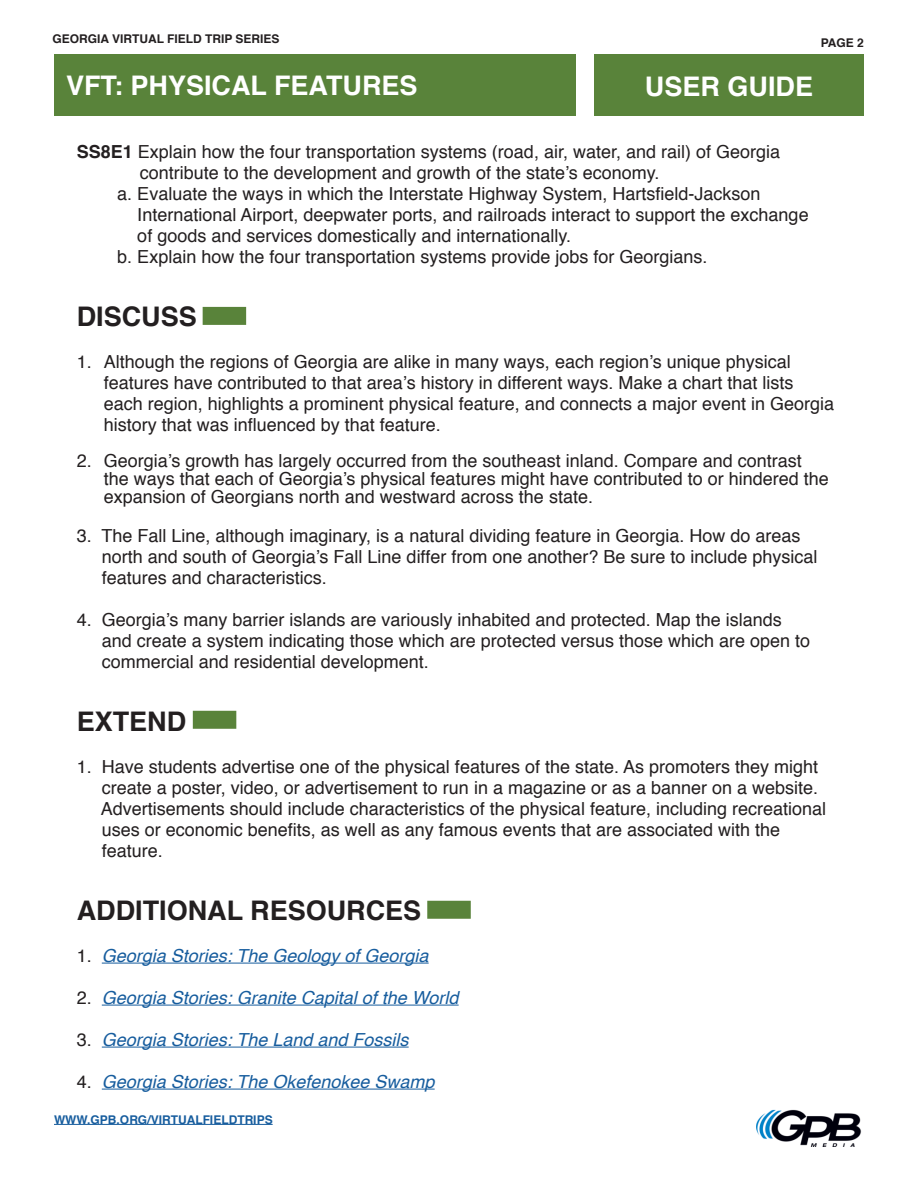
<style>
.page{position:relative;width:918px;height:1188px;background:#fff}
.page>*{position:absolute;margin:0;border:0;box-sizing:border-box;transform-origin:0 0}
.TITLE_STYLE{font:700 27px "Helvetica";color:#231f20}
.t1{font:700 27px "Helvetica";color:#fff}
.TITLE_STYLE-2{font:18px/21px "Helvetica";color:#231f20}
.TITLE_STYLE-3{font:italic 18px "Helvetica";color:#175d9e}
.TITLE_STYLE-4{font:700 12px "Helvetica";color:#231f20}
.TITLE_STYLE-5{font:700 12px "Helvetica";color:#175d9e}
.s1{font-weight:700}
.s2{font-style:normal;color:#231f20}
</style>
<div class="page">
<div style="left:594px;top:54px;width:270px;height:62px;background:#59833a"></div>
<img style="left:756px;top:1109px;width:106px;height:38px">
<div style="left:54px;top:54px;width:522px;height:61px;background:#59833a"></div>
<hr style="left:54px;top:1124px;width:219px;height:1px;background:#175d9e">
<hr style="left:102px;top:963px;width:327px;height:1px;background:#175d9e">
<hr style="left:102px;top:1005px;width:357px;height:1px;background:#175d9e">
<hr style="left:102px;top:1047px;width:307px;height:1px;background:#175d9e">
<hr style="left:102px;top:1089px;width:333px;height:1px;background:#175d9e">
<div style="left:203px;top:307px;width:43px;height:18px;background:#59833a"></div>
<div style="left:193px;top:711px;width:43px;height:18px;background:#59833a"></div>
<div style="left:427px;top:901px;width:44px;height:18px;background:#59833a"></div>
<p class="TITLE_STYLE-4" style="left:52px;top:29px;width:229px">GEORGIA VIRTUAL FIELD TRIP SERIES</p>
<h1 class="t1" style="left:66px;top:63px;width:353px">VFT: PHYSICAL FEATURES</h1>
<h1 class="t1" style="left:645px;top:64px;width:170px">USER GUIDE</h1>
<p class="TITLE_STYLE-4" style="left:821px;top:33px;width:45px">PAGE 2</p>
<p class="TITLE_STYLE-2" style="left:140px;top:141px;width:642px;text-indent:-63px"><span class="s1">SS8E1</span> Explain how the four transportation systems (road, air, water, and rail) of Georgia contribute to the development and growth of the state’s economy.</p>
<p class="TITLE_STYLE-2" style="left:117px;top:183px;width:645px">a. Evaluate the ways in which the Interstate Highway System, Hartsfield-Jackson</p>
<p class="TITLE_STYLE-2" style="left:137px;top:204px;width:673px">International Airport, deepwater ports, and railroads interact to support the exchange</p>
<p class="TITLE_STYLE-2" style="left:137px;top:225px;width:435px">of goods and services domestically and internationally.</p>
<p class="TITLE_STYLE-2" style="left:117px;top:246px;width:592px">b. Explain how the four transportation systems provide jobs for Georgians.</p>
<p class="TITLE_STYLE" style="left:77px;top:294px;width:122px">DISCUSS</p>
<p class="TITLE_STYLE-2" style="left:104px;top:351px;width:732px;text-indent:-27px">1. Although the regions of Georgia are alike in many ways, each region’s unique physical features have contributed to that area’s history in different ways. Make a chart that lists each region, highlights a prominent physical feature, and connects a major event in Georgia history that was influenced by that feature.</p>
<p class="TITLE_STYLE-2" style="left:104px;top:452px;width:727px;line-height:18px;text-indent:-27px">2. Georgia’s growth has largely occurred from the southeast inland. Compare and contrast the ways that each of Georgia’s physical features might have contributed to or hindered the expansion of Georgians north and westward across the state.</p>
<p class="TITLE_STYLE-2" style="left:102px;top:525px;width:717px;text-indent:-25px">3. The Fall Line, although imaginary, is a natural dividing feature in Georgia. How do areas north and south of Georgia’s Fall Line differ from one another? Be sure to include physical features and characteristics.</p>
<p class="TITLE_STYLE-2" style="left:102px;top:609px;width:710px;text-indent:-25px">4. Georgia’s many barrier islands are variously inhabited and protected. Map the islands and create a system indicating those which are protected versus those which are open to commercial and residential development.</p>
<p class="TITLE_STYLE" style="left:77px;top:699px;width:111px">EXTEND</p>
<p class="TITLE_STYLE-2" style="left:101px;top:756px;width:727px;text-indent:-24px">1. Have students advertise one of the physical features of the state. As promoters they might create a poster, video, or advertisement to run in a magazine or as a banner on a website.<br>Advertisements should include characteristics of the physical feature, including recreational uses or economic benefits, as well as any famous events that are associated with the feature.</p>
<p class="TITLE_STYLE" style="left:77px;top:888px;width:346px">ADDITIONAL RESOURCES</p>
<p class="TITLE_STYLE-3" style="left:77px;top:941px;width:353px"><span class="s2">1.</span> Georgia Stories: The Geology of Georgia</p>
<p class="TITLE_STYLE-3" style="left:77px;top:983px;width:383px"><span class="s2">2.</span> Georgia Stories: Granite Capital of the World</p>
<p class="TITLE_STYLE-3" style="left:77px;top:1025px;width:333px"><span class="s2">3.</span> Georgia Stories: The Land and Fossils</p>
<p class="TITLE_STYLE-3" style="left:77px;top:1067px;width:359px"><span class="s2">4.</span> Georgia Stories: The Okefenokee Swamp</p>
<p class="TITLE_STYLE-5" style="left:54px;top:1110px;width:220px">WWW.GPB.ORG/VIRTUALFIELDTRIPS</p>
</div>
